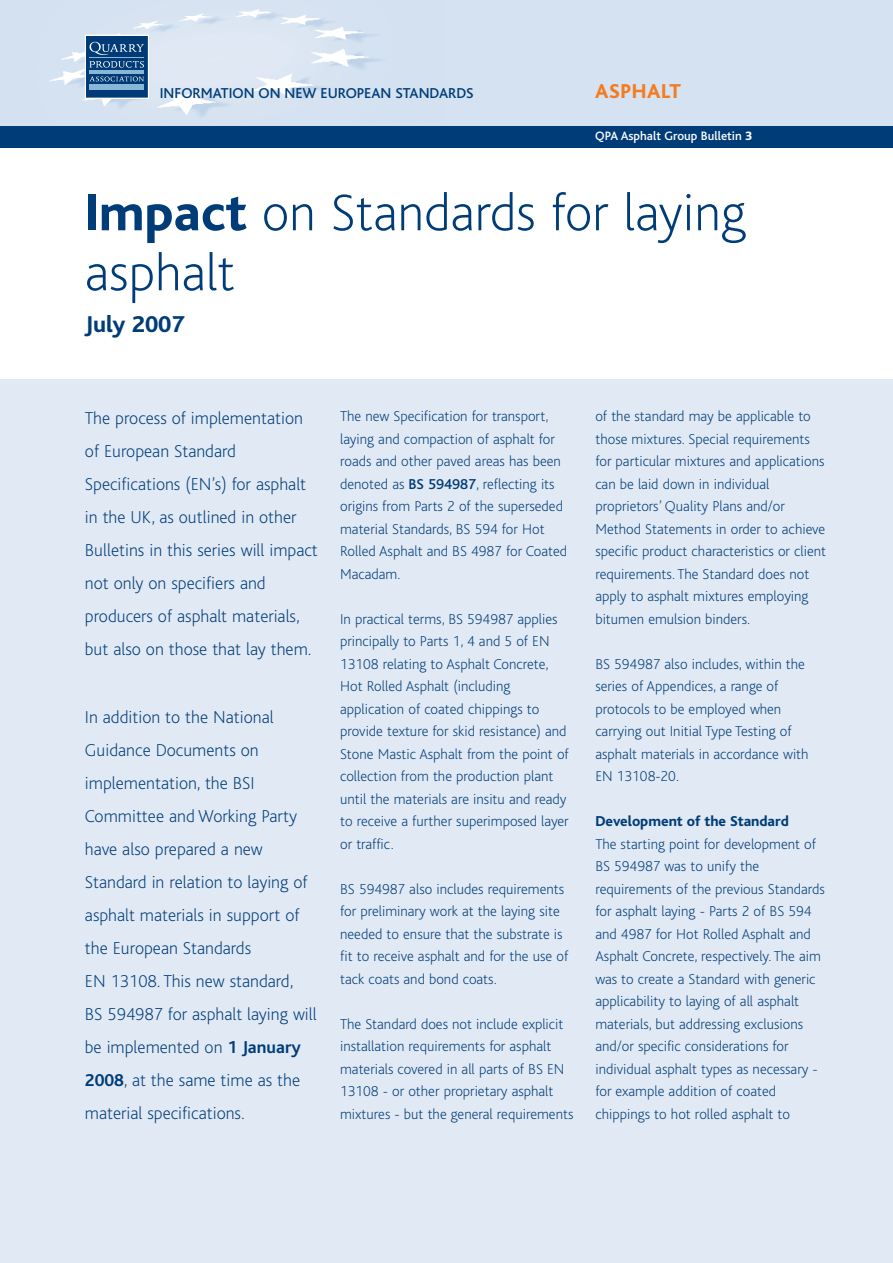
<style>
.page{position:relative;width:893px;height:1263px;background:#fff}
.page>*{position:absolute;margin:0;border:0;box-sizing:border-box;transform-origin:0 0}
.t1{font:200 54px/60px "Bliss";color:#003d78}
.t2{font:800 24px "Bliss";color:#003d78}
.t3{font:800 21px "Bliss";letter-spacing:.025em;color:#f47b20}
.t4{font:200 18px/33px "Bliss";color:#003d78}
.t5{font:200 15px/22.5px "Bliss";color:#003d78}
.t6{font:500 15px "Bliss";color:#003d78}
.t7{font:800 15px "Bliss";color:#003d78}
.t8{font:500 12.75px "Bliss";color:#fff}
.s1{font-weight:800}
.s2{font-weight:700}
.s3{font-weight:500}
</style>
<div class="page">
<div style="left:0;top:379px;width:892px;height:884px;background:#e1e9f4"></div>
<div style="left:86px;top:36px;width:61px;height:61px;background:#003b77"></div>
<svg style="left:89px;top:61px;width:55px;height:7px"></svg>
<svg style="left:90px;top:76px;width:54px;height:5px"></svg>
<svg style="left:89px;top:42px;width:55px;height:13px"></svg>
<hr style="left:90px;top:57px;width:54px;height:1px;background:#88b6d6">
<div style="left:90px;top:84px;width:54px;height:6px;background:#88b6d6"></div>
<hr style="left:90px;top:71px;width:54px;height:3px;background:#88b6d6">
<div style="left:85px;top:35px;width:64px;height:64px;border:1px solid #fff"></div>
<div style="left:0;top:126px;width:892px;height:22px;background:#003d78"></div>
<p class="t6" style="left:160px;top:87px;width:315px">INFORMATION ON NEW EUROPEAN STANDARDS</p>
<h3 class="t3" style="left:595px;top:82px;width:87px">ASPHALT</h3>
<p class="t8" style="left:595px;top:131px;width:159px">QPA Asphalt Group Bulletin <span class="s1">3</span></p>
<h1 class="t1" style="left:85px;top:186px;width:662px"><span class="s1">Impact</span> on Standards for laying asphalt</h1>
<h2 class="t2" style="left:85px;top:314px;width:101px">July 2007</h2>
<p class="t4" style="left:85px;top:403px;width:234px">The process of implementation of European Standard<br>Specifications (EN’s) for asphalt in the UK, as outlined in other<br>Bulletins in this series will impact not only on specifiers and producers of asphalt materials, but also on those that lay them.</p>
<p class="t4" style="left:85px;top:702px;width:233px">In addition to the National<br>Guidance Documents on implementation, the BSI<br>Committee and Working Party have also prepared a new<br>Standard in relation to laying of asphalt materials in support of the European Standards<br>EN 13108. This new standard,<br>BS 594987 for asphalt laying will be implemented on <span class="s2">1 January<br>2008</span>, at the same time as the material specifications.</p>
<p class="t5" style="left:340px;top:406px;width:228px">The new Specification for transport, laying and compaction of asphalt for roads and other paved areas has been denoted as <span class="s3">BS 594987</span>, reflecting its origins from Parts 2 of the superseded material Standards, BS 594 for Hot Rolled Asphalt and BS 4987 for Coated Macadam.</p>
<p class="t5" style="left:340px;top:609px;width:230px">In practical terms, BS 594987 applies principally to Parts 1, 4 and 5 of EN 13108 relating to Asphalt Concrete, Hot Rolled Asphalt (including application of coated chippings to provide texture for skid resistance) and Stone Mastic Asphalt from the point of collection from the production plant until the materials are insitu and ready to receive a further superimposed layer or traffic.</p>
<p class="t5" style="left:340px;top:879px;width:230px">BS 594987 also includes requirements for preliminary work at the laying site needed to ensure that the substrate is fit to receive asphalt and for the use of tack coats and bond coats.</p>
<p class="t5" style="left:340px;top:1014px;width:235px">The Standard does not include explicit installation requirements for asphalt materials covered in all parts of BS EN 13108 - or other proprietary asphalt mixtures - but the general requirements</p>
<p class="t5" style="left:595px;top:406px;width:232px">of the standard may be applicable to those mixtures. Special requirements for particular mixtures and applications can be laid down in individual proprietors’ Quality Plans and/or Method Statements in order to achieve specific product characteristics or client requirements. The Standard does not apply to asphalt mixtures employing bitumen emulsion binders.</p>
<p class="t5" style="left:595px;top:654px;width:215px">BS 594987 also includes, within the series of Appendices, a range of protocols to be employed when carrying out Initial Type Testing of asphalt materials in accordance with<br>EN 13108-20.</p>
<p class="t7" style="left:595px;top:815px;width:195px">Development of the Standard</p>
<p class="t5" style="left:595px;top:834px;width:231px">The starting point for development of BS 594987 was to unify the requirements of the previous Standards for asphalt laying - Parts 2 of BS 594 and 4987 for Hot Rolled Asphalt and Asphalt Concrete, respectively. The aim was to create a Standard with generic applicability to laying of all asphalt materials, but addressing exclusions and/or specific considerations for individual asphalt types as necessary - for example addition of coated chippings to hot rolled asphalt to</p>
</div>
